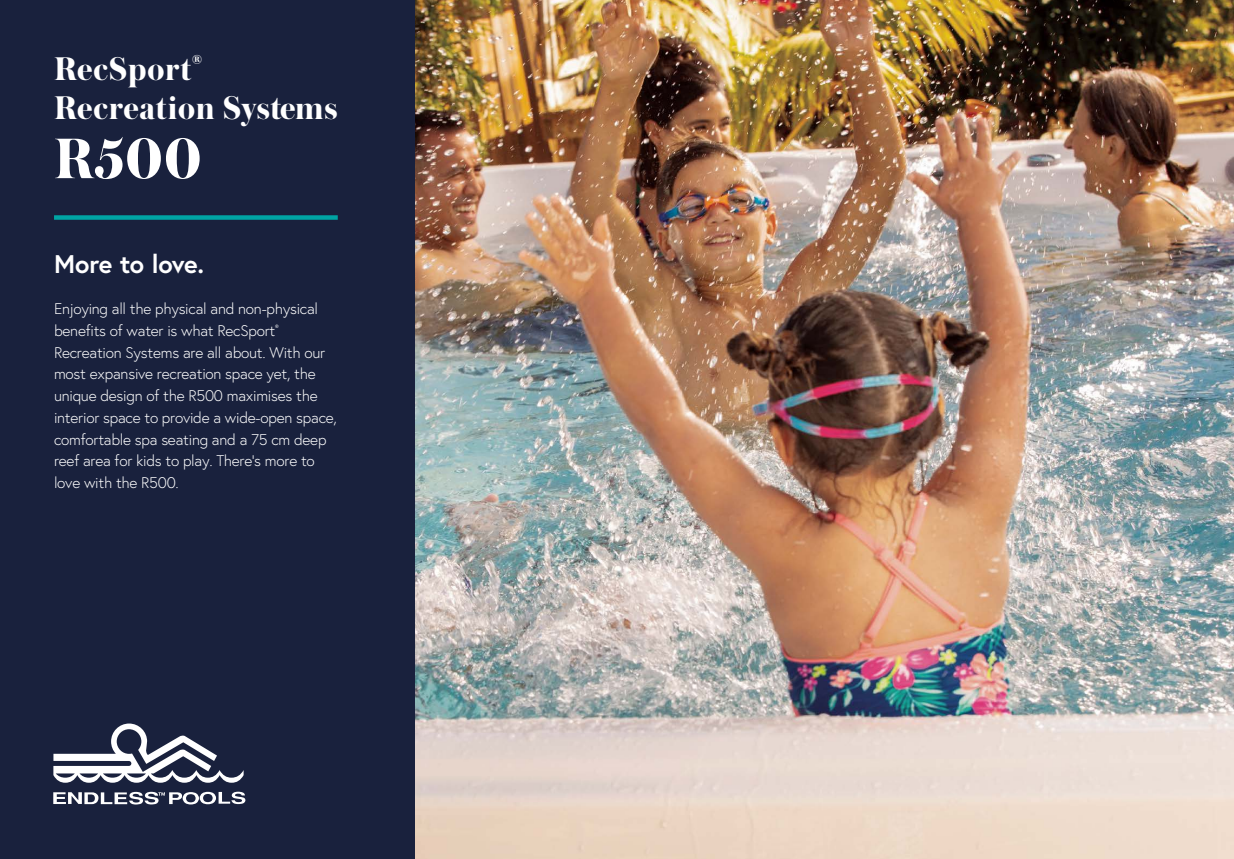
<style>
.page{position:relative;width:1234px;height:859px;background:#fff}
.page>*{position:absolute;margin:0;border:0;box-sizing:border-box;transform-origin:0 0}
.t1{font:700 60px "Austin";color:#fff}
.t2{font:700 34.5px/39px "Austin";letter-spacing:.025em;color:#fff}
.t3{font:700 25.5px "Europa";letter-spacing:-.02em;color:#fff}
.t4{font:300 15.3px/21.8px "Europa";letter-spacing:-.015em;color:#fff}
</style>
<div class="page">
<img style="left:414px;top:0;width:819px;height:859px">
<div style="left:0;top:0;width:414px;height:859px;background:#19213d"></div>
<div style="left:54px;top:215px;width:284px;height:5px;background:#00a4a4"></div>
<svg style="left:53px;top:723px;width:190px;height:60px"></svg>
<svg style="left:53px;top:792px;width:193px;height:12px"></svg>
<h2 class="t2" style="left:54px;top:48px;width:285px">RecSport<sup>®<br></sup>Recreation Systems</h2>
<h1 class="t1" style="left:54px;top:116px;width:149px">R500</h1>
<h3 class="t3" style="left:54px;top:247px;width:151px">More to love.</h3>
<p class="t4" style="left:54px;top:298px;width:284px">Enjoying all the physical and non-physical benefits of water is what RecSport<sup>® </sup>Recreation Systems are all about. With our most expansive recreation space yet, the unique design of the R500 maximises the interior space to provide a wide-open space, comfortable spa seating and a 75 cm deep reef area for kids to play. There’s more to love with the R500.</p>
</div>
